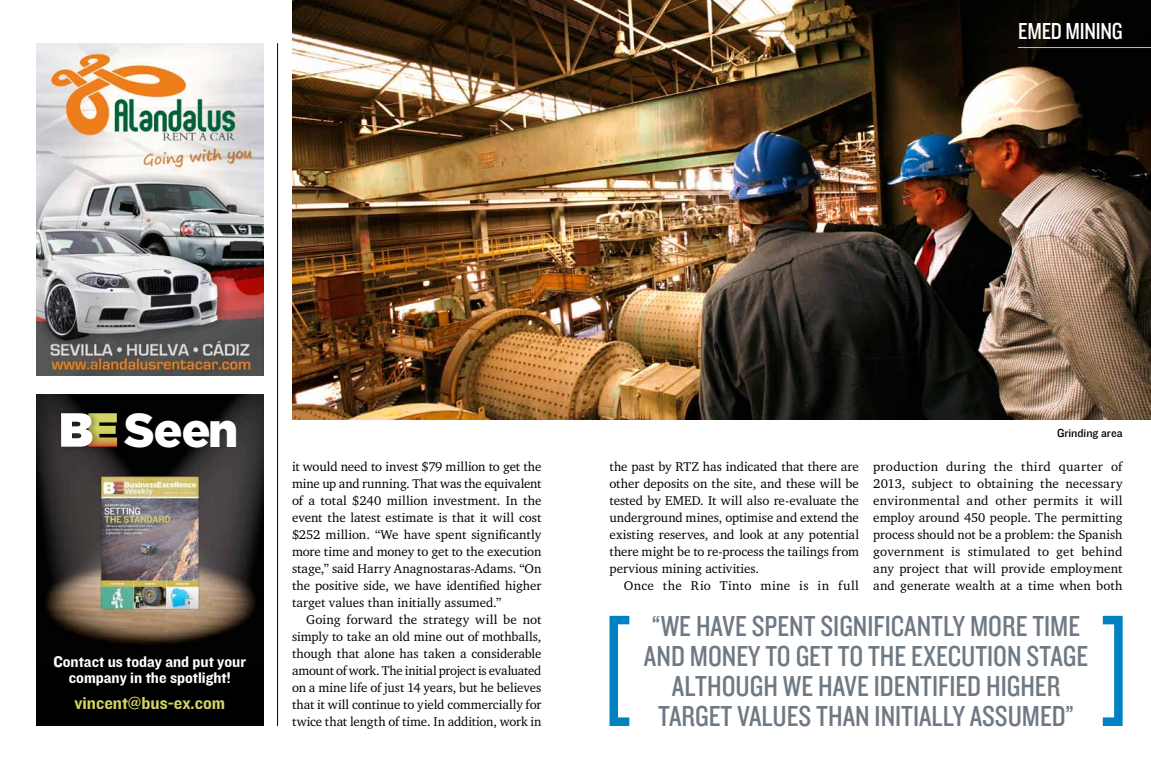
<style>
.page{position:relative;width:1151px;height:783px;background:#fff}
.page>*{position:absolute;margin:0;border:0;box-sizing:border-box;transform-origin:0 0}
.t1{font:900 47.6px "Gotham HTF";color:#fff}
.t2{font:30px/30px "Knockout HTF29 Junior Liteweight";color:#6f7983;text-align:center}
.t3{font:24px "Knockout HTF29 Junior Liteweight";letter-spacing:-.01em;color:#fff}
.t4{font:18px "Knockout HTF51 Middleweight";color:#d1d565}
.t5{font:16px/16px "Knockout HTF51 Middleweight";color:#fff;text-align:center}
.t6{font:13px/17px "Charter IT Cby BT";color:#000;text-align:justify}
.t7{font:13px "Charter IT Cby BT";letter-spacing:.035em;color:#000}
.t8{font:12px "Knockout HTF31 Junior Middlewt";color:#000}
</style>
<div class="page">
<img style="left:292px;top:0;width:859px;height:419px">
<svg style="left:609px;top:615px;width:20px;height:110px"></svg>
<svg style="left:1103px;top:615px;width:20px;height:110px"></svg>
<hr style="left:1018px;top:47px;width:133px;height:1px;background:#bbc0c4">
<img style="left:36px;top:394px;width:227px;height:331px">
<div style="left:85px;top:407px;width:41px;height:45px;background:#000"></div>
<div style="left:58px;top:407px;width:43px;height:45px;background:#000;opacity:.35"></div>
<svg style="left:61px;top:413px;width:56px;height:33px"></svg>
<img style="left:36px;top:44px;width:227px;height:332px">
<hr style="left:277px;top:43px;width:1px;height:682px;background:#000">
<h3 class="t3" style="left:1018px;top:18px;width:106px">EMED MINING</h3>
<h1 class="t1" style="left:124px;top:402px;width:116px">Seen</h1>
<p class="t5" style="left:53px;top:654px;width:194px">Contact us today and put your company in the spotlight!</p>
<h3 class="t4" style="left:74px;top:693px;width:152px">vincent@bus-ex.com</h3>
<p class="t6" style="left:292px;top:457px;width:251px">it would need to invest $79 million to get the mine up and running. That was the equivalent of a total $240 million investment. In the event the latest estimate is that it will cost $252 million. “We have spent significantly more time and money to get to the execution stage,” said Harry Anagnostaras-Adams. “On the positive side, we have identified higher target values than initially assumed.”</p>
<p class="t6" style="left:292px;top:610px;width:251px;text-indent:14px">Going forward the strategy will be not simply to take an old mine out of mothballs, though that alone has taken a considerable amount of work. The initial project is evaluated on a mine life of just 14 years, but he believes that it will continue to yield commercially for twice that length of time. In addition, work in</p>
<p class="t6" style="left:609px;top:457px;width:251px">the past by RTZ has indicated that there are other deposits on the site, and these will be tested by EMED. It will also re-evaluate the underground mines, optimise and extend the existing reserves, and look at any potential there might be to re-process the tailings from pervious mining activities.</p>
<p class="t7" style="left:624px;top:577px;width:237px">Once the Rio Tinto mine is in full</p>
<p class="t8" style="left:1057px;top:426px;width:67px">Grinding area</p>
<p class="t6" style="left:873px;top:457px;width:251px">production during the third quarter of 2013, subject to obtaining the necessary environmental and other permits it will employ around 450 people. The permitting process should not be a problem: the Spanish government is stimulated to get behind any project that will provide employment and generate wealth at a time when both</p>
<h2 class="t2" style="left:644px;top:611px;width:443px">“WE HAVE SPENT SIGNIFICANTLY MORE TIME AND MONEY TO GET TO THE EXECUTION STAGE ALTHOUGH WE HAVE IDENTIFIED HIGHER TARGET VALUES THAN INITIALLY ASSUMED”</h2>
</div>
